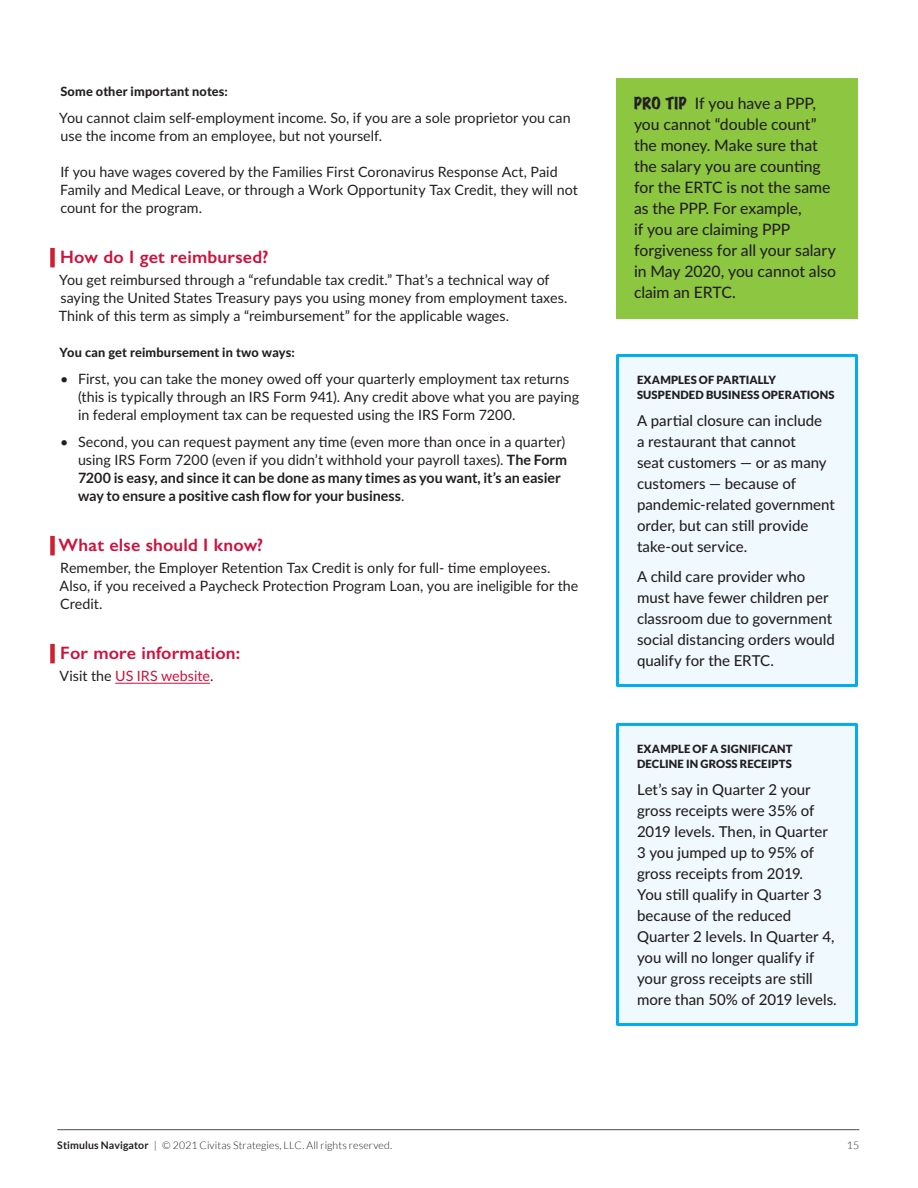
<style>
.page{position:relative;width:918px;height:1188px;background:#fff}
.page>*{position:absolute;margin:0;border:0;box-sizing:border-box;transform-origin:0 0}
.t1{font:600 18px "Gill Sans";letter-spacing:.01em;color:#cd123d}
.Tip{font:500 15.75px/21px "Lato";letter-spacing:-.005em;color:#231f20}
.Example_Notes{font:500 15px/21px "Lato";color:#231f20}
.Body{font:14.25px/18px "Lato";letter-spacing:.005em;color:#231f20}
.Body-2{font:14.25px "Lato";color:#cd123d}
.t2{font:800 12.75px "Lato";letter-spacing:.015em;color:#231f20}
.Figure_Title{font:900 11.25px/15px "Lato";letter-spacing:.01em;color:#231f20}
.t3{font:300 10.5px "Lato";letter-spacing:.01em;color:#231f20}
.s1{font-weight:700}
.s2{color:#231f20}
.s3{font-family:"Marker Felt";font-weight:400;font-stretch:expanded;font-size:15px}
</style>
<div class="page">
<hr style="left:57px;top:1129px;width:802px;height:1px;background:#4b4c4d">
<div style="left:50px;top:248px;width:5px;height:19px;background:#cf202f"></div>
<div style="left:50px;top:536px;width:5px;height:19px;background:#cf202f"></div>
<div style="left:50px;top:644px;width:5px;height:19px;background:#cf202f"></div>
<hr style="left:115px;top:683px;width:95px;height:1px;background:#cd123d">
<div style="left:616px;top:78px;width:242px;height:241px;background:#8dc641"></div>
<div style="left:618px;top:355px;width:238px;height:331px;background:#f0f9fd"></div>
<div style="left:616px;top:354px;width:242px;height:333px;border:3px solid #00aeef"></div>
<div style="left:618px;top:724px;width:238px;height:300px;background:#f0f9fd"></div>
<div style="left:616px;top:723px;width:242px;height:303px;border:3px solid #00aeef"></div>
<h4 class="t2" style="left:60px;top:82px;width:169px">Some other important notes:</h4>
<p class="Body" style="left:59px;top:108px;width:513px">You cannot claim self-employment income. So, if you are a sole proprietor you can use the income from an employee, but not yourself.</p>
<p class="Body" style="left:60px;top:162px;width:519px">If you have wages covered by the Families First Coronavirus Response Act, Paid<br>Family and Medical Leave, or through a Work Opportunity Tax Credit, they will not count for the program.</p>
<h2 class="t1" style="left:60px;top:246px;width:210px">How do I get reimbursed?</h2>
<p class="Body" style="left:59px;top:270px;width:510px">You get reimbursed through a “refundable tax credit.” That’s a technical way of saying the United States Treasury pays you using money from employment taxes.<br>Think of this term as simply a “reimbursement” for the applicable wages.</p>
<h4 class="t2" style="left:60px;top:343px;width:237px">You can get reimbursement in two ways:</h4>
<p class="Body" style="left:78px;top:369px;width:503px;text-indent:-18px">• First, you can take the money owed off your quarterly employment tax returns (this is typically through an IRS Form 941). Any credit above what you are paying in federal employment tax can be requested using the IRS Form 7200.</p>
<p class="Body" style="left:78px;top:432px;width:491px;text-indent:-18px">• Second, you can request payment any time (even more than once in a quarter) using IRS Form 7200 (even if you didn’t withhold your payroll taxes). <span class="s1">The Form 7200 is easy, and since it can be done as many times as you want, it’s an easier way to ensure a positive cash flow for your business</span>.</p>
<h2 class="t1" style="left:59px;top:534px;width:206px">What else should I know?</h2>
<p class="Body" style="left:60px;top:558px;width:520px">Remember, the Employer Retention Tax Credit is only for full- time employees.<br>Also, if you received a Paycheck Protection Program Loan, you are ineligible for the<br>Credit.</p>
<h2 class="t1" style="left:60px;top:642px;width:181px">For more information:</h2>
<p class="Body-2" style="left:60px;top:666px;width:155px"><span class="s2">Visit the</span> US IRS website<span class="s2">.</span></p>
<p class="Tip" style="left:634px;top:92px;width:204px"><span class="s3">PRO TIP</span> If you have a PPP, you cannot “double count” the money. Make sure that the salary you are counting for the ERTC is not the same as the PPP. For example,<br>if you are claiming PPP forgiveness for all your salary in May 2020, you cannot also claim an ERTC.</p>
<p class="Figure_Title" style="left:637px;top:372px;width:199px">EXAMPLES OF PARTIALLY<br>SUSPENDED BUSINESS OPERATIONS</p>
<p class="Example_Notes" style="left:637px;top:409px;width:199px">A partial closure can include<br>a restaurant that cannot<br>seat customers — or as many customers — because of pandemic-related government order, but can still provide take-out service.</p>
<p class="Example_Notes" style="left:637px;top:565px;width:199px">A child care provider who must have fewer children per classroom due to government social distancing orders would qualify for the ERTC.</p>
<p class="Figure_Title" style="left:637px;top:741px;width:157px">EXAMPLE OF A SIGNIFICANT<br>DECLINE IN GROSS RECEIPTS</p>
<p class="Example_Notes" style="left:637px;top:778px;width:201px">Let’s say in Quarter 2 your gross receipts were 35% of<br>2019 levels. Then, in Quarter<br>3 you jumped up to 95% of gross receipts from 2019.<br>You still qualify in Quarter 3 because of the reduced<br>Quarter 2 levels. In Quarter 4, you will no longer qualify if your gross receipts are still more than 50% of 2019 levels.</p>
<p class="t3" style="left:57px;top:1140px;width:336px"><span class="s1">Stimulus Navigator</span> | © 2021 Civitas Strategies, LLC. All rights reserved.</p>
<p class="t3" style="left:847px;top:1140px;width:14px">15</p>
</div>
